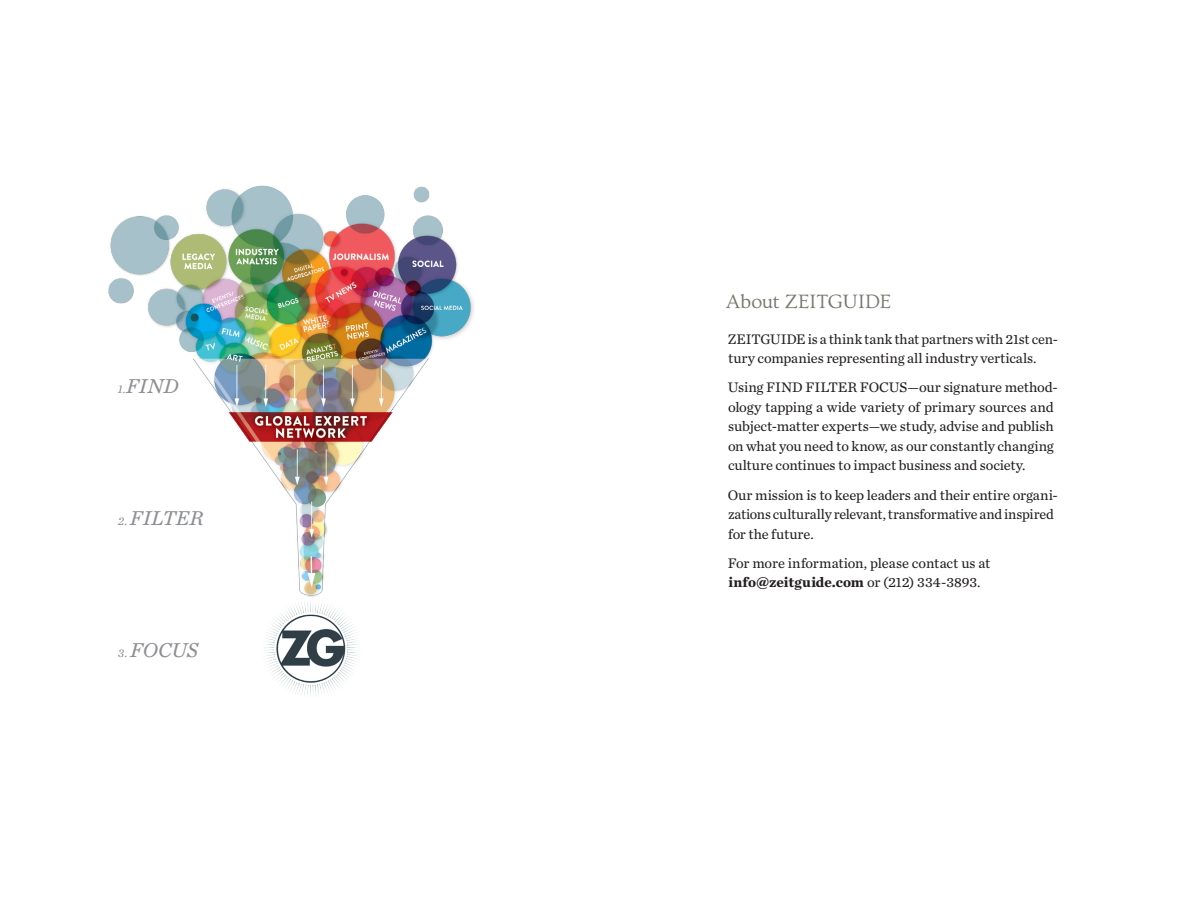
<style>
.page{position:relative;width:1188px;height:918px;background:#fff}
.page>*{position:absolute;margin:0;border:0;box-sizing:border-box;transform-origin:0 0}
.Body{font:italic 21px "Chronicle Text G2";letter-spacing:-.01em;color:#8d8f92}
.subhead{font:20.25px "Ovo";color:#77776f}
.Body-2{font:14.4px/19.5px "Chronicle Text G2";letter-spacing:-.005em;color:#231f20}
.Body-3{font:700 14.4px "Chronicle Text G2";color:#231f20}
.s1{font-size:12px}
.s2{font-weight:400}
</style>
<div class="page">
<img style="left:108px;top:185px;width:366px;height:510px">
<p class="Body" style="left:118px;top:374px;width:62px"><span class="s1">1.</span>FIND</p>
<p class="Body" style="left:118px;top:505px;width:87px"><span class="s1">2.</span> FILTER</p>
<p class="Body" style="left:118px;top:637px;width:82px"><span class="s1">3.</span> FOCUS</p>
<p class="subhead" style="left:726px;top:291px;width:167px">About ZEITGUIDE</p>
<p class="Body-2" style="left:728px;top:329px;width:331px">ZEITGUIDE is a think tank that partners with 21st cen&shy;tury companies representing all industry verticals.</p>
<p class="Body-2" style="left:728px;top:378px;width:332px">Using FIND FILTER FOCUS—our signature method&shy;ology tapping a wide variety of primary sources and subject-matter experts—we study, advise and publish on what you need to know, as our constantly changing culture continues to impact business and society.</p>
<p class="Body-2" style="left:728px;top:485px;width:332px">Our mission is to keep leaders and their entire organi&shy;zations culturally relevant, transformative and inspired for the future.</p>
<p class="Body-2" style="left:728px;top:553px;width:264px">For more information, please contact us at</p>
<p class="Body-3" style="left:728px;top:573px;width:254px">info@zeitguide.com <span class="s2">or (212) 334-3893.</span></p>
</div>
